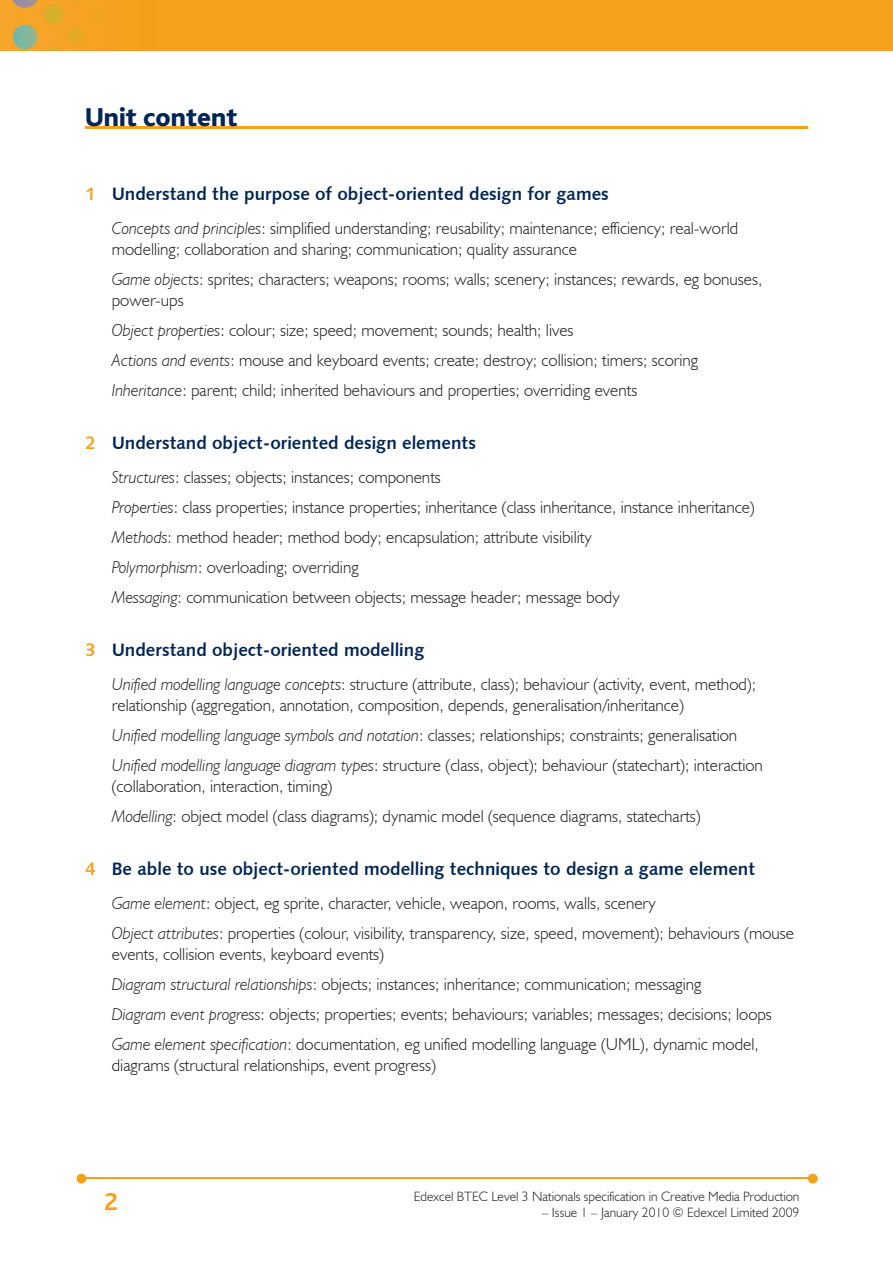
<style>
.page{position:relative;width:893px;height:1263px;background:#fff}
.page>*{position:absolute;margin:0;border:0;box-sizing:border-box;transform-origin:0 0}
.t1{font:800 27px "Bliss";color:#002556}
.t2{font:700 25.5px "Bliss";color:#f6a01b}
.t3{font:18px "Humanist 531 BT Bold A";color:#002556}
.t4{font:300 17.25px/30px "Humanist 521 BT";color:#231f20}
.t5{font:300 13.5px "Humanist 521 BT";color:#231f20}
.s1{color:#f6a01b}
.s2{font-style:italic}
</style>
<div class="page">
<img style="left:0;top:0;width:893px;height:51px">
<hr style="left:82px;top:1178px;width:728px;height:1px;background:#f6a01b">
<svg style="left:808px;top:1174px;width:10px;height:9px"></svg>
<svg style="left:77px;top:1174px;width:9px;height:9px"></svg>
<hr style="left:85px;top:126px;width:723px;height:2px;background:#f6a01b">
<h1 class="t1" style="left:85px;top:103px;width:154px">Unit content</h1>
<p class="t3" style="left:85px;top:182px;width:525px"><span class="s1">1</span> Understand the purpose of object-oriented design for games</p>
<p class="t4" style="left:112px;top:217px;width:628px;line-height:21px"><span class="s2">Concepts and principles</span>: simplified understanding; reusability; maintenance; efficiency; real-world modelling; collaboration and sharing; communication; quality assurance</p>
<p class="t4" style="left:112px;top:268px;width:652px;line-height:21px"><span class="s2">Game objects</span>: sprites; characters; weapons; rooms; walls; scenery; instances; rewards, eg bonuses, power-ups</p>
<p class="t4" style="left:112px;top:315px;width:588px"><span class="s2">Object properties</span>: colour; size; speed; movement; sounds; health; lives<br><span class="s2">Actions and events</span>: mouse and keyboard events; create; destroy; collision; timers; scoring<br><span class="s2">Inheritance</span>: parent; child; inherited behaviours and properties; overriding events</p>
<p class="t3" style="left:85px;top:431px;width:392px"><span class="s1">2</span> Understand object-oriented design elements</p>
<p class="t4" style="left:112px;top:462px;width:644px"><span class="s2">Structures</span>: classes; objects; instances; components<br><span class="s2">Properties</span>: class properties; instance properties; inheritance (class inheritance, instance inheritance)<br><span class="s2">Methods</span>: method header; method body; encapsulation; attribute visibility<br><span class="s2">Polymorphism</span>: overloading; overriding<br><span class="s2">Messaging</span>: communication between objects; message header; message body</p>
<p class="t3" style="left:85px;top:638px;width:341px"><span class="s1">3</span> Understand object-oriented modelling</p>
<p class="t4" style="left:112px;top:673px;width:646px;line-height:21px"><span class="s2">Unified modelling language concepts</span>: structure (attribute, class); behaviour (activity, event, method); relationship (aggregation, annotation, composition, depends, generalisation/inheritance)</p>
<p class="t4" style="left:112px;top:720px;width:653px"><span class="s2">Unified modelling language symbols and notation</span>: classes; relationships; constraints; generalisation<br><span class="s2">Unified modelling language diagram types</span>: structure (class, object); behaviour (statechart); interaction</p>
<p class="t4" style="left:112px;top:771px;width:590px">(collaboration, interaction, timing)<br><span class="s2">Modelling</span>: object model (class diagrams); dynamic model (sequence diagrams, statecharts)</p>
<p class="t3" style="left:85px;top:857px;width:672px"><span class="s1">4</span> Be able to use object-oriented modelling techniques to design a game element</p>
<p class="t4" style="left:112px;top:888px;width:684px"><span class="s2">Game element</span>: object, eg sprite, character, vehicle, weapon, rooms, walls, scenery<br><span class="s2">Object attributes</span>: properties (colour, visibility, transparency, size, speed, movement); behaviours (mouse</p>
<p class="t4" style="left:112px;top:939px;width:662px">events, collision events, keyboard events)<br><span class="s2">Diagram structural relationships</span>: objects; instances; inheritance; communication; messaging<br><span class="s2">Diagram event progress</span>: objects; properties; events; behaviours; variables; messages; decisions; loops <span class="s2">Game element specification</span>: documentation, eg unified modelling language (UML), dynamic model,</p>
<p class="t4" style="left:112px;top:1050px;width:325px">diagrams (structural relationships, event progress)</p>
<h2 class="t2" style="left:104px;top:1189px;width:15px">2</h2>
<p class="t5" style="left:414px;top:1188px;width:387px">Edexcel BTEC Level 3 Nationals specification in Creative Media Production</p>
<p class="t5" style="left:542px;top:1204px;width:259px">– Issue 1 – January 2010 © Edexcel Limited 2009</p>
</div>
